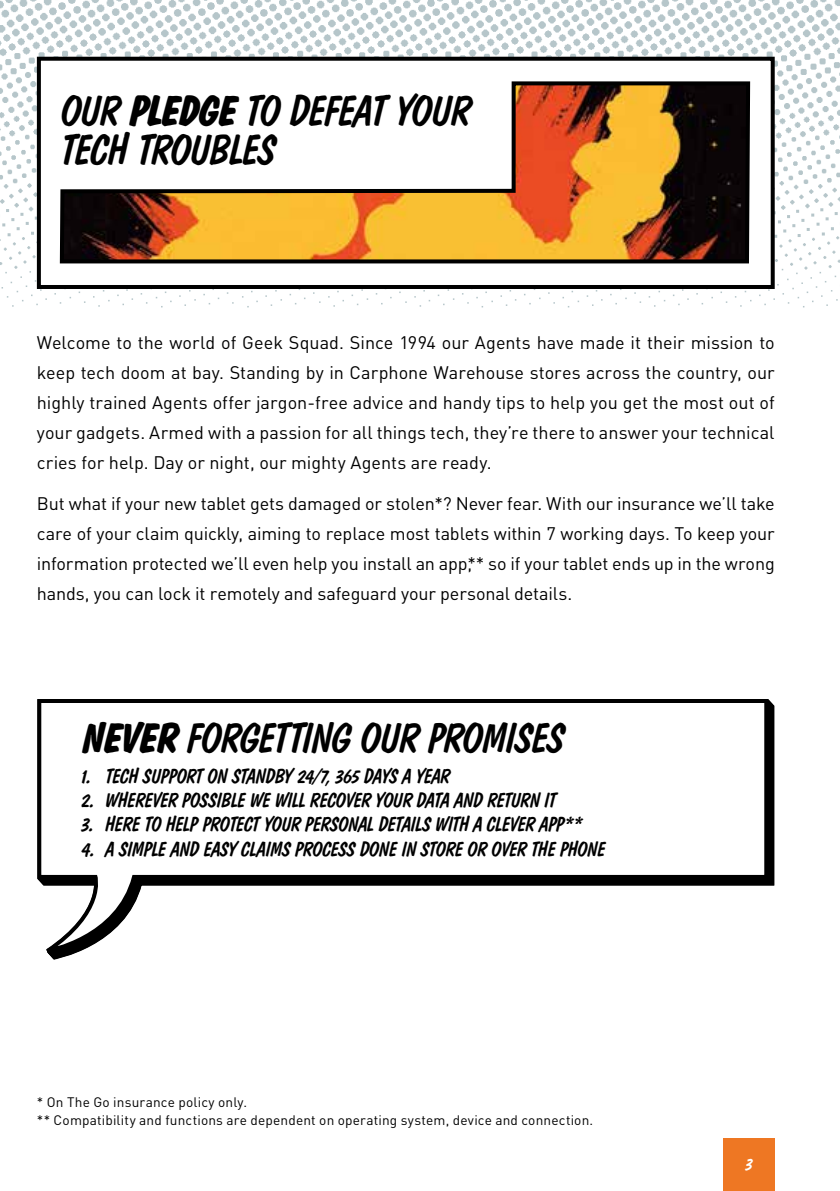
<style>
.page{position:relative;width:840px;height:1191px;background:#fff}
.page>*{position:absolute;margin:0;border:0;box-sizing:border-box;transform-origin:0 0}
.t1{font:42.6px/39.8px "Dom Diagonal BT";letter-spacing:-.035em;color:#000}
.t2{font:42px "Dom Diagonal BT";letter-spacing:-.035em;color:#000}
.t3{font:20.6px "Dom Diagonal BT";letter-spacing:-.045em;color:#000}
.t4{font:18px/30px "DIN";color:#000;text-align:justify}
.t5{font:18px "Dom Diagonal BT";color:#fff}
.t6{font:13.6px/18.2px "DIN";letter-spacing:.015em;color:#000}
.s1{font-weight:700}
</style>
<div class="page">
<div style="left:723px;top:1138px;width:51px;height:53px;background:#ee7723"></div>
<img style="left:0;top:0;width:839px;height:308px">
<div style="left:39px;top:59px;width:733px;height:228px;background:#fff"></div>
<div style="left:37px;top:57px;width:737px;height:232px;border:4px solid #000"></div>
<svg style="left:59px;top:81px;width:692px;height:183px"></svg>
<svg style="left:37px;top:699px;width:732px;height:259px"></svg>
<h1 class="t1" style="left:61px;top:90px;width:412px">OUR <span class="s1">PLEDGE</span> TO DEFEAT YOUR<br>TECH TROUBLES</h1>
<p class="t4" style="left:37px;top:327px;width:739px">Welcome to the world of Geek Squad. Since 1994 our Agents have made it their mission to keep tech doom at bay. Standing by in Carphone Warehouse stores across the country, our highly trained Agents offer jargon-free advice and handy tips to help you get the most out of your gadgets. Armed with a passion for all things tech, they’re there to answer your technical cries for help. Day or night, our mighty Agents are ready.</p>
<p class="t4" style="left:37px;top:488px;width:739px">But what if your new tablet gets damaged or stolen*? Never fear. With our insurance we’ll take care of your claim quickly, aiming to replace most tablets within 7 working days. To keep your information protected we’ll even help you install an app,** so if your tablet ends up in the wrong hands, you can lock it remotely and safeguard your personal details.</p>
<h2 class="t2" style="left:83px;top:712px;width:484px"><span class="s1">NEVER</span> FORGETTING OUR PROMISES</h2>
<p class="t3" style="left:82px;top:764px;width:80px">1. TECH SUPPORT</p>
<p class="t3" style="left:208px;top:764px;width:43px">ON STANDBY</p>
<p class="t3" style="left:297px;top:764px;width:77px">24/7, 365 DAYS</p>
<p class="t3" style="left:403px;top:764px;width:23px">AYEAR</p>
<p class="t3" style="left:81px;top:788px;width:47px">2. WHEREVER</p>
<p class="t3" style="left:182px;top:788px;width:10px">POSSIBLE</p>
<p class="t3" style="left:250px;top:788px;width:34px">WE WILL</p>
<p class="t3" style="left:310px;top:788px;width:10px">RECOVER</p>
<p class="t3" style="left:376px;top:788px;width:11px">YOUR</p>
<p class="t3" style="left:417px;top:788px;width:10px">DATA</p>
<p class="t3" style="left:454px;top:788px;width:43px">AND RETURN</p>
<p class="t3" style="left:544px;top:788px;width:8px">IT</p>
<p class="t3" style="left:81px;top:812px;width:95px">3.HERE TOHELP</p>
<p class="t3" style="left:203px;top:812px;width:10px">PROTECT</p>
<p class="t3" style="left:264px;top:812px;width:11px">YOUR</p>
<p class="t3" style="left:305px;top:812px;width:10px">PERSONAL</p>
<p class="t3" style="left:379px;top:812px;width:9px">DETAILS</p>
<p class="t3" style="left:435px;top:812px;width:10px">WITH</p>
<p class="t3" style="left:473px;top:812px;width:23px">ACLEVER</p>
<p class="t3" style="left:539px;top:812px;width:45px">APP**</p>
<p class="t3" style="left:81px;top:836px;width:47px">4. A SIMPLE</p>
<p class="t3" style="left:171px;top:836px;width:43px">AND EASY</p>
<p class="t3" style="left:241px;top:836px;width:10px">CLAIMS</p>
<p class="t3" style="left:295px;top:836px;width:10px">PROCESS</p>
<p class="t3" style="left:360px;top:836px;width:11px">DONE</p>
<p class="t3" style="left:402px;top:836px;width:29px">IN STORE</p>
<p class="t3" style="left:467px;top:836px;width:34px">OR OVER</p>
<p class="t3" style="left:531px;top:836px;width:40px">THE PHONE</p>
<p class="t6" style="left:37px;top:1092px;width:557px">* On The Go insurance policy only.<br>** Compatibility and functions are dependent on operating system, device and connection.</p>
<p class="t5" style="left:745px;top:1152px;width:9px">3</p>
</div>
